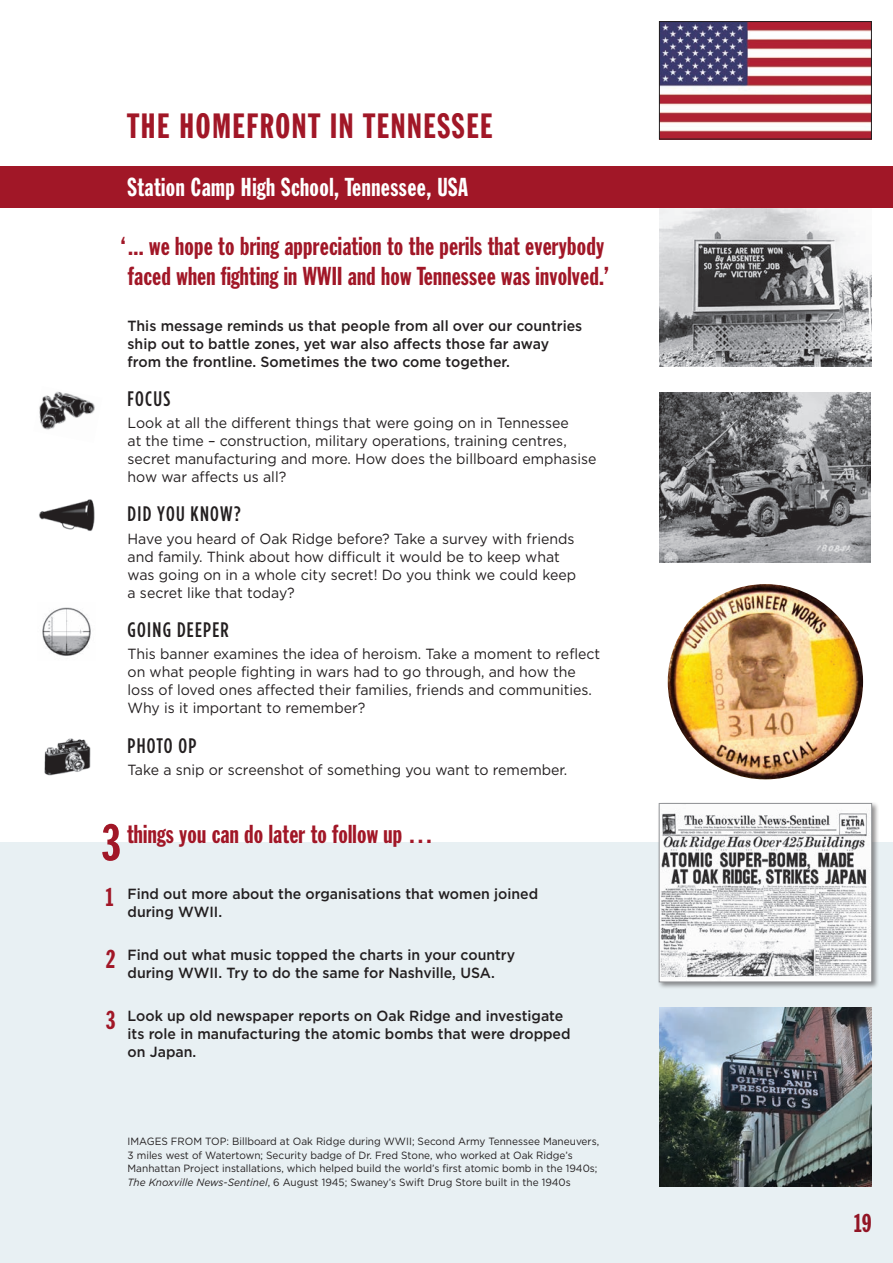
<style>
.page{position:relative;width:893px;height:1263px;background:#fff}
.page>*{position:absolute;margin:0;border:0;box-sizing:border-box;transform-origin:0 0}
.FRANK_GOTHIC_ECONDES{font:51px "Franklin Gothic Extra Cond";color:#a11727}
.FRANK_GOTHIC_ECONDES-2{font:34.5px "Franklin Gothic Extra Cond";letter-spacing:.05em;color:#a11727}
.FRANK_GOTHIC_ECONDES-3{font:25.5px/30.6px "Franklin Gothic Extra Cond";letter-spacing:.01em;color:#a11727}
.FRANK_GOTHIC_ECONDES-4{font:25.5px "Franklin Gothic Extra Cond";letter-spacing:.02em;color:#fff}
.MEDIUM_BODY_TEXT_9_8{font:500 21px "Gotham Condensed";letter-spacing:.06em;color:#231f20}
.BODY_TEXT_BOOK_9_8-1{font:14.7px/18px "Gotham";color:#231f20;scale:.96 1}
.BODY_TEXT_BOOK_9_8-1-2{font:500 14.7px/18px "Gotham";color:#231f20;scale:.96 1}
.MEDIUM_BODY_TEXT_9_8-2{font:500 14.7px/18px "Gotham";color:#231f20;scale:.96 1}
.MEDIUM_BODY_TEXT_9_8-3{font:10.5px/13.5px "Gotham";color:#231f20;scale:.96 1}
.s1{font-family:"Franklin Gothic Extra Cond";font-weight:400;font-size:25.5px;color:#a11727}
.s2{font-style:italic}
</style>
<div class="page">
<div style="left:0;top:842px;width:893px;height:421px;background:#e8f0f3"></div>
<div style="left:0;top:167px;width:892px;height:41px;background:#a11727"></div>
<img style="left:661px;top:23px;width:209px;height:114px">
<div style="left:659px;top:21px;width:213px;height:118px;border:1px solid #231f20"></div>
<img style="left:44px;top:738px;width:47px;height:38px">
<img style="left:659px;top:208px;width:213px;height:158px">
<img style="left:42px;top:607px;width:49px;height:49px">
<div style="left:657px;top:801px;width:222px;height:188px;background:#231f20;opacity:.5"></div>
<img style="left:661px;top:805px;width:209px;height:175px">
<div style="left:659px;top:803px;width:213px;height:179px;border:1px solid #939598"></div>
<img style="left:39px;top:391px;width:56px;height:39px">
<img style="left:660px;top:392px;width:211px;height:170px">
<img style="left:659px;top:1008px;width:213px;height:178px">
<img style="left:39px;top:499px;width:56px;height:32px">
<img style="left:668px;top:584px;width:195px;height:195px;border-radius:98px">
<p class="FRANK_GOTHIC_ECONDES-2" style="left:128px;top:107px;width:366px">THE HOMEFRONT IN TENNESSEE</p>
<p class="FRANK_GOTHIC_ECONDES-4" style="left:128px;top:174px;width:342px">Station Camp High School, Tennessee, USA</p>
<p class="FRANK_GOTHIC_ECONDES-3" style="left:121px;top:230px;width:490px">‘... we hope to bring appreciation to the perils that everybody faced when fighting in WWII and how Tennessee was involved.’</p>
<p class="MEDIUM_BODY_TEXT_9_8-2" style="left:128px;top:316px;width:475px">This message reminds us that people from all over our countries ship out to battle zones, yet war also affects those far away from the frontline. Sometimes the two come together.</p>
<p class="MEDIUM_BODY_TEXT_9_8" style="left:128px;top:387px;width:44px">FOCUS</p>
<p class="BODY_TEXT_BOOK_9_8-1" style="left:128px;top:414px;width:490px">Look at all the different things that were going on in Tennessee<br>at the time – construction, military operations, training centres, secret manufacturing and more. How does the billboard emphasise how war affects us all?</p>
<p class="MEDIUM_BODY_TEXT_9_8" style="left:128px;top:502px;width:115px">DID YOU KNOW?</p>
<p class="BODY_TEXT_BOOK_9_8-1" style="left:128px;top:529px;width:469px">Have you heard of Oak Ridge before? Take a survey with friends and family. Think about how difficult it would be to keep what was going on in a whole city secret! Do you think we could keep a secret like that today?</p>
<p class="MEDIUM_BODY_TEXT_9_8" style="left:128px;top:618px;width:103px">GOING DEEPER</p>
<p class="BODY_TEXT_BOOK_9_8-1" style="left:128px;top:645px;width:494px">This banner examines the idea of heroism. Take a moment to reflect on what people fighting in wars had to go through, and how the loss of loved ones affected their families, friends and communities.<br>Why is it important to remember?</p>
<p class="MEDIUM_BODY_TEXT_9_8" style="left:128px;top:734px;width:70px">PHOTO OP</p>
<p class="BODY_TEXT_BOOK_9_8-1" style="left:128px;top:760px;width:460px">Take a snip or screenshot of something you want to remember.</p>
<p class="FRANK_GOTHIC_ECONDES" style="left:102px;top:815px;width:19px">3</p>
<p class="FRANK_GOTHIC_ECONDES-3" style="left:127px;top:818px;width:308px">things you can do later to follow up …</p>
<p class="BODY_TEXT_BOOK_9_8-1-2" style="left:128px;top:884px;width:429px;text-indent:-21px"><span class="s1">1</span> Find out more about the organisations that women joined during WWII.</p>
<p class="BODY_TEXT_BOOK_9_8-1-2" style="left:106px;top:946px;width:427px;text-align:center"><span class="s1">2</span> Find out what music topped the charts in your country during WWII. Try to do the same for Nashville, USA.</p>
<p class="BODY_TEXT_BOOK_9_8-1-2" style="left:128px;top:1007px;width:463px;text-indent:-21px"><span class="s1">3</span> Look up old newspaper reports on Oak Ridge and investigate its role in manufacturing the atomic bombs that were dropped on Japan.</p>
<p class="MEDIUM_BODY_TEXT_9_8-3" style="left:128px;top:1135px;width:493px">IMAGES FROM TOP: Billboard at Oak Ridge during WWII; Second Army Tennessee Maneuvers, 3 miles west of Watertown; Security badge of Dr. Fred Stone, who worked at Oak Ridge’s Manhattan Project installations, which helped build the world’s first atomic bomb in the 1940s; <span class="s2">The Knoxville News-Sentinel</span>, 6 August 1945; Swaney’s Swift Drug Store built in the 1940s</p>
<h3 class="FRANK_GOTHIC_ECONDES-3" style="left:854px;top:1207px;width:19px">19</h3>
</div>
